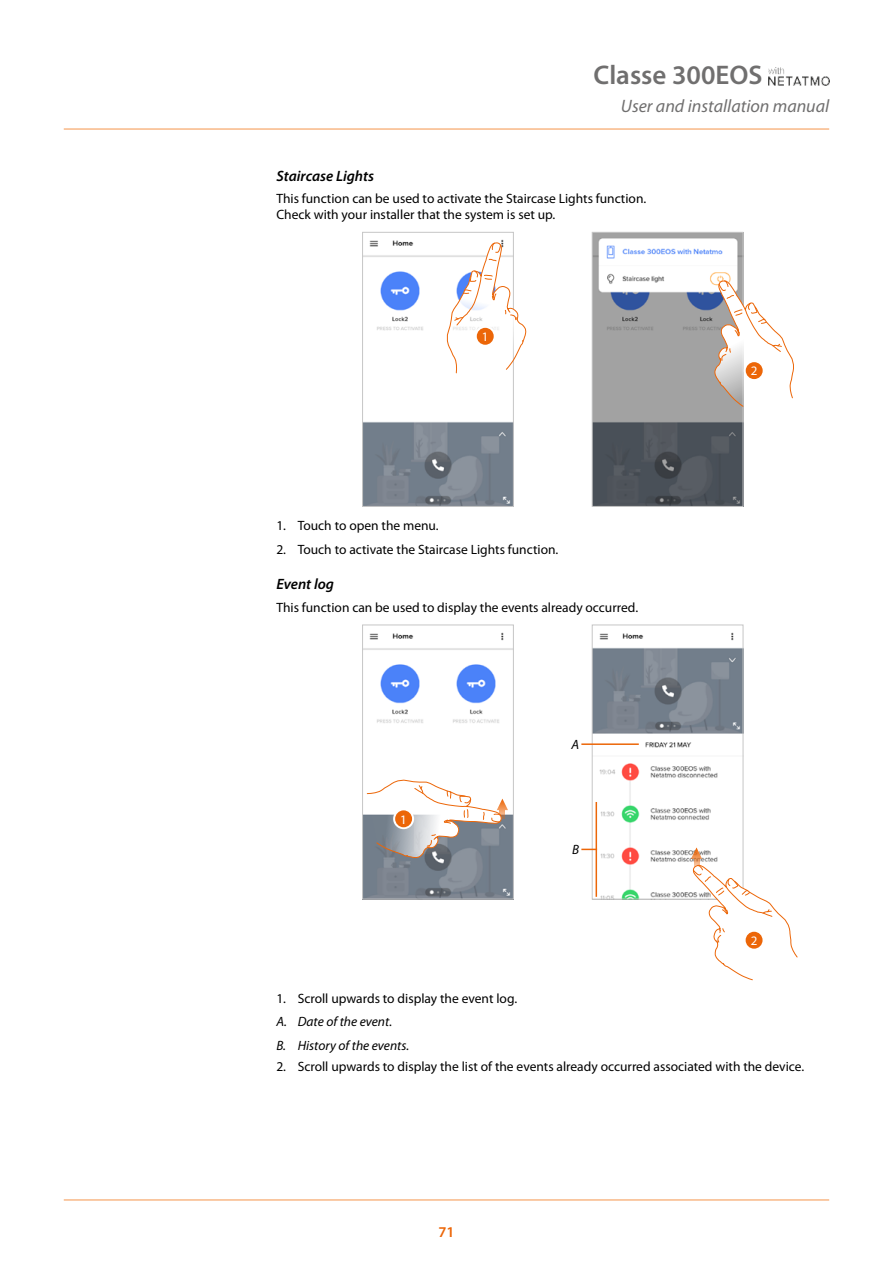
<style>
.page{position:relative;width:893px;height:1263px;background:#fff}
.page>*{position:absolute;margin:0;border:0;box-sizing:border-box;transform-origin:0 0}
.t1{font:600 27px "Myriad Pro";color:#706f6f}
.t2{font:italic 18px "Myriad Pro";color:#706f6f}
.t3{font:italic 600 15px "Myriad Pro";color:#000}
.t4{font:600 15px "Myriad Pro";color:#ec6608}
.t5{font:13.5px/16.2px "Myriad Pro";color:#000}
.t6{font:italic 13.5px/24.8px "Myriad Pro";color:#000}
.t7{font:13.05px "Myriad Pro";color:#fff}
</style>
<div class="page">
<img style="left:768px;top:67px;width:61px;height:18px">
<hr style="left:64px;top:128px;width:765px;height:2px;background:#f8b887">
<hr style="left:64px;top:1199px;width:765px;height:2px;background:#f8b887">
<img style="left:594px;top:632px;width:147px;height:265px">
<div style="left:592px;top:625px;width:151px;height:274px;border:1px solid #c6c6c6"></div>
<hr style="left:581px;top:743px;width:58px;height:2px;background:#ec6608">
<svg style="left:581px;top:849px;width:15px;height:1px"></svg>
<hr style="left:596px;top:802px;width:1px;height:95px;background:#ec6608">
<svg style="left:694px;top:859px;width:5px;height:6px"></svg>
<svg style="left:691px;top:847px;width:11px;height:12px"></svg>
<svg style="left:692px;top:865px;width:106px;height:116px"></svg>
<svg style="left:744px;top:930px;width:21px;height:20px"></svg>
<div style="left:746px;top:932px;width:16px;height:17px;background:#ec6608;border-radius:50%"></div>
<img style="left:364px;top:239px;width:148px;height:266px">
<div style="left:362px;top:232px;width:152px;height:275px;border:1px solid #c6c6c6"></div>
<img style="left:594px;top:234px;width:147px;height:271px">
<div style="left:592px;top:232px;width:151px;height:275px;border:1px solid #c6c6c6"></div>
<svg style="left:446px;top:242px;width:81px;height:132px"></svg>
<svg style="left:475px;top:326px;width:21px;height:21px"></svg>
<div style="left:477px;top:328px;width:17px;height:17px;background:#ec6608;border-radius:50%"></div>
<svg style="left:715px;top:280px;width:79px;height:134px"></svg>
<svg style="left:744px;top:360px;width:21px;height:21px"></svg>
<div style="left:746px;top:362px;width:17px;height:17px;background:#ec6608;border-radius:50%"></div>
<img style="left:364px;top:632px;width:148px;height:265px">
<div style="left:362px;top:625px;width:152px;height:274px;border:1px solid #c6c6c6"></div>
<svg style="left:366px;top:779px;width:142px;height:79px"></svg>
<svg style="left:393px;top:808px;width:21px;height:21px"></svg>
<div style="left:395px;top:810px;width:17px;height:17px;background:#ec6608;border-radius:50%"></div>
<h1 class="t1" style="left:594px;top:58px;width:170px">Classe 300EOS</h1>
<h2 class="t2" style="left:621px;top:95px;width:210px">User and installation manual</h2>
<p class="t3" style="left:276px;top:167px;width:99px">Staircase Lights</p>
<p class="t5" style="left:276px;top:190px;width:371px">This function can be used to activate the Staircase Lights function.<br>Check with your installer that the system is set up.</p>
<p class="t7" style="left:482px;top:329px;width:8px">1</p>
<p class="t5" style="left:276px;top:517px;width:164px">1. Touch to open the menu.</p>
<p class="t5" style="left:276px;top:542px;width:283px">2. Touch to activate the Staircase Lights function.</p>
<p class="t3" style="left:276px;top:574px;width:59px">Event log</p>
<p class="t5" style="left:276px;top:599px;width:363px">This function can be used to display the events already occurred.</p>
<p class="t7" style="left:400px;top:811px;width:8px">1</p>
<p class="t6" style="left:572px;top:732px;width:9px">A</p>
<p class="t6" style="left:572px;top:837px;width:9px">B</p>
<p class="t7" style="left:751px;top:363px;width:8px">2</p>
<p class="t7" style="left:751px;top:933px;width:8px">2</p>
<p class="t5" style="left:276px;top:990px;width:242px">1. Scroll upwards to display the event log.</p>
<p class="t6" style="left:276px;top:1008px;width:134px">A. Date of the event.<br>B. History of the events.</p>
<p class="t5" style="left:276px;top:1058px;width:529px">2. Scroll upwards to display the list of the events already occurred associated with the device.</p>
<p class="t4" style="left:438px;top:1222px;width:18px">71</p>
</div>
